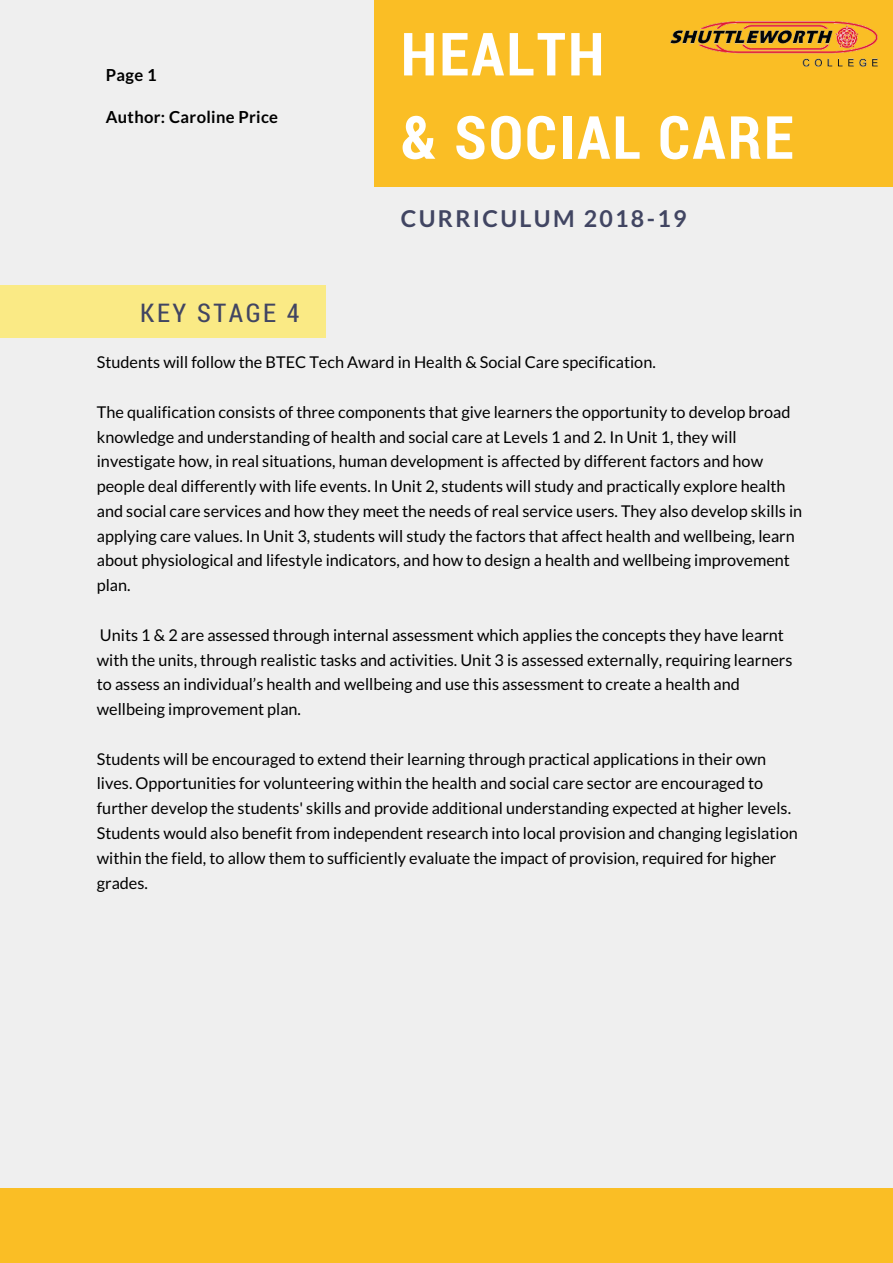
<style>
.page{position:relative;width:893px;height:1263px;background:#efefef}
.page>*{position:absolute;margin:0;border:0;box-sizing:border-box;transform-origin:0 0}
.t1{font:700 59.55px/83.2px "Roboto Condensed";letter-spacing:.04em;color:#fff}
.t2{font:25.8px "Roboto Condensed";letter-spacing:.1em;color:#414562}
.t3{font:700 23.25px "Lato";letter-spacing:.1em;color:#414562}
.t4{font:700 16.5px "Lato";letter-spacing:.02em;color:#000}
.t5{font:16.2px/24.8px "Lato";color:#000}
</style>
<div class="page">
<div style="left:0;top:1188px;width:893px;height:75px;background:#fabe25"></div>
<div style="left:374px;top:0;width:519px;height:187px;background:#fabe25"></div>
<div style="left:0;top:285px;width:325px;height:53px;background:#faea85"></div>
<img style="left:670px;top:21px;width:208px;height:46px">
<p class="t4" style="left:106px;top:64px;width:52px">Page 1</p>
<p class="t4" style="left:106px;top:107px;width:174px">Author: Caroline Price</p>
<h2 class="t2" style="left:140px;top:295px;width:161px">KEY STAGE 4</h2>
<h1 class="t1" style="left:401px;top:11px;width:394px">HEALTH<br>&amp; SOCIAL CARE</h1>
<h3 class="t3" style="left:401px;top:204px;width:287px">CURRICULUM 2018-19</h3>
<p class="t5" style="left:97px;top:350px;width:560px">Students will follow the BTEC Tech Award in Health &amp; Social Care specification.</p>
<p class="t5" style="left:97px;top:399px;width:707px">The qualification consists of three components that give learners the opportunity to develop broad knowledge and understanding of health and social care at Levels 1 and 2. In Unit 1, they will investigate how, in real situations, human development is affected by different factors and how people deal differently with life events. In Unit 2, students will study and practically explore health and social care services and how they meet the needs of real service users. They also develop skills in applying care values. In Unit 3, students will study the factors that affect health and wellbeing, learn about physiological and lifestyle indicators, and how to design a health and wellbeing improvement plan.</p>
<p class="t5" style="left:97px;top:622px;width:697px">Units 1 &amp; 2 are assessed through internal assessment which applies the concepts they have learnt with the units, through realistic tasks and activities. Unit 3 is assessed externally, requiring learners to assess an individual’s health and wellbeing and use this assessment to create a health and wellbeing improvement plan.</p>
<p class="t5" style="left:97px;top:746px;width:702px">Students will be encouraged to extend their learning through practical applications in their own lives. Opportunities for volunteering within the health and social care sector are encouraged to further develop the students' skills and provide additional understanding expected at higher levels.<br>Students would also benefit from independent research into local provision and changing legislation within the field, to allow them to sufficiently evaluate the impact of provision, required for higher grades.</p>
</div>
